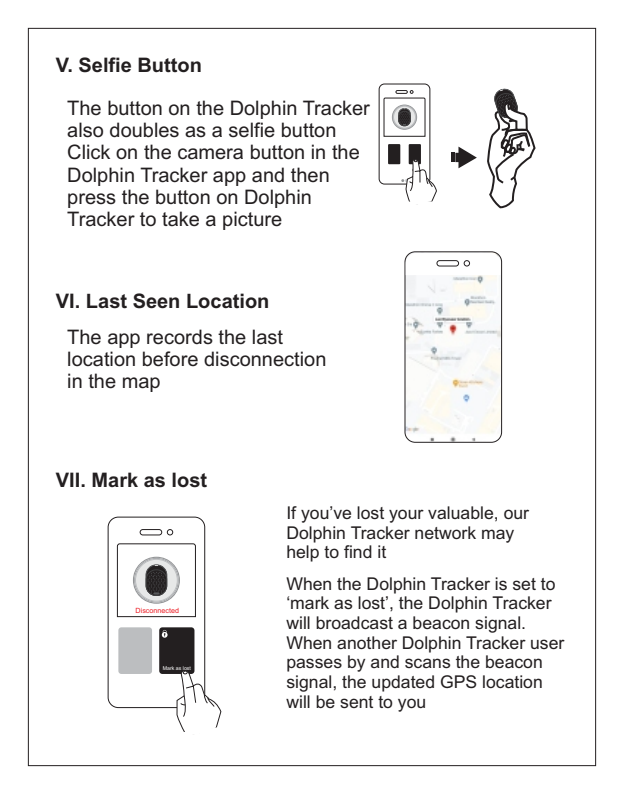
<style>
.page{position:relative;width:624px;height:794px;background:#fff}
.page>*{position:absolute;margin:0;border:0;box-sizing:border-box;transform-origin:0 0}
.t1{font:20px/22.4px "Arial";color:#231f20}
.t2{font:700 20px "Arial";color:#231f20}
.t3{font:17.6px/19.6px "Arial";color:#231f20}
.t4{font:7.2px "Arial";color:#ed1c24}
.t5{font:5.2px "Arial";color:#fff}
</style>
<div class="page">
<svg style="left:451px;top:147px;width:26px;height:21px"></svg>
<svg style="left:487px;top:88px;width:49px;height:121px"></svg>
<svg style="left:507px;top:102px;width:5px;height:8px"></svg>
<svg style="left:107px;top:516px;width:115px;height:219px"></svg>
<svg style="left:378px;top:83px;width:59px;height:122px"></svg>
<svg style="left:404px;top:251px;width:98px;height:192px"></svg>
<div style="left:436px;top:260px;width:23px;height:6px;border:1px solid #231f20;border-radius:3px"></div>
<div style="left:463px;top:260px;width:7px;height:6px;border:1px solid #231f20;border-radius:50%"></div>
<p class="t2" style="left:56px;top:57px;width:147px">V. Selfie Button</p>
<p class="t1" style="left:67px;top:98px;width:304px">The button on the Dolphin Tracker also doubles as a selfie button<br>Click on the camera button in the<br>Dolphin Tracker app and then press the button on Dolphin<br>Tracker to take a picture</p>
<p class="t2" style="left:56px;top:293px;width:215px">VI. Last Seen Location</p>
<p class="t1" style="left:67px;top:327px;width:261px">The app records the last location before disconnection in the map</p>
<p class="t2" style="left:56px;top:472px;width:153px">VII. Mark as lost</p>
<p class="t4" style="left:136px;top:607px;width:45px">Disconnected</p>
<p class="t5" style="left:163px;top:666px;width:30px">Mark as lost</p>
<p class="t3" style="left:286px;top:504px;width:244px">If you’ve lost your valuable, our<br>Dolphin Tracker network may help to find it</p>
<p class="t3" style="left:286px;top:575px;width:279px">When the Dolphin Tracker is set to ‘mark as lost’, the Dolphin Tracker will broadcast a beacon signal.<br>When another Dolphin Tracker user passes by and scans the beacon signal, the updated GPS location will be sent to you</p>
</div>
